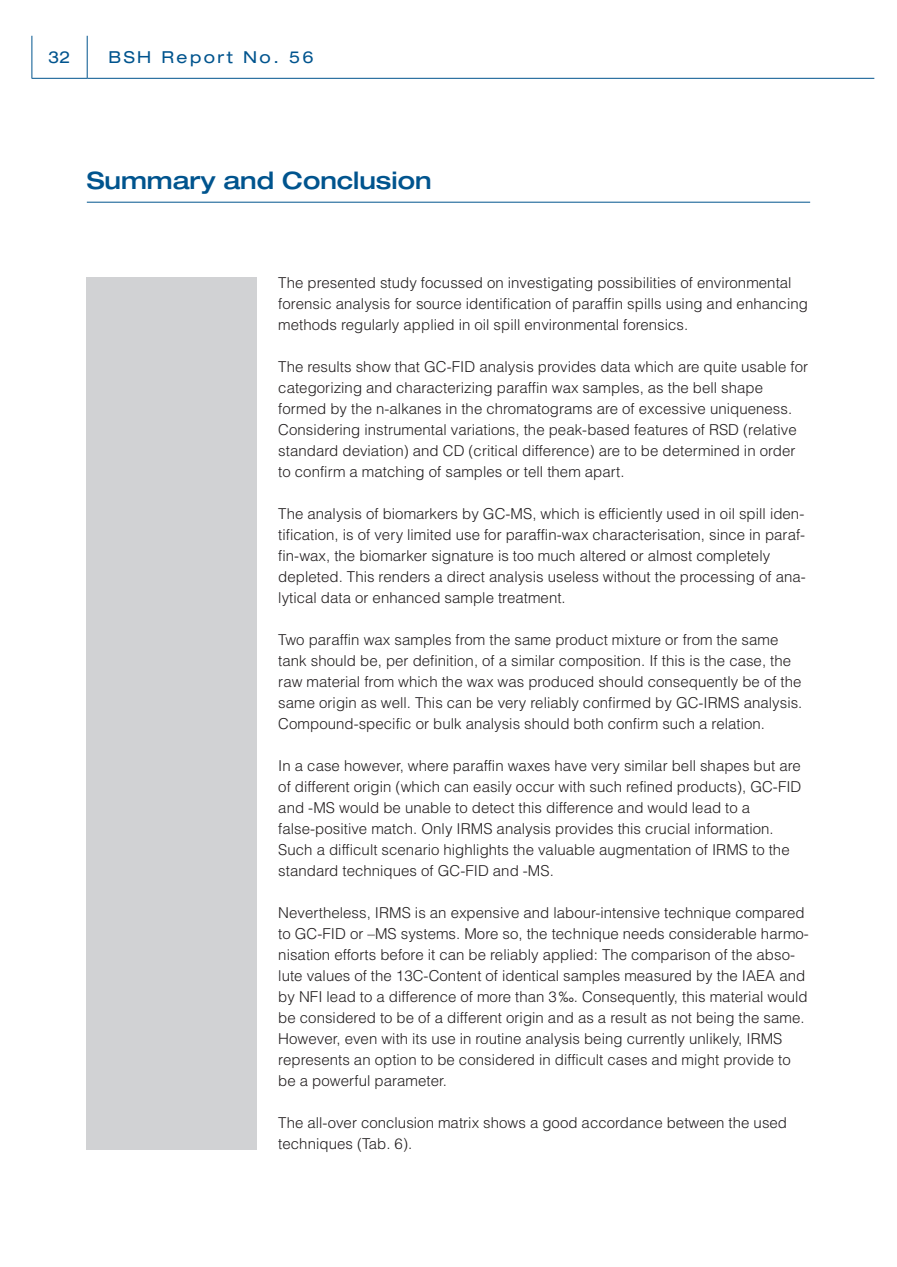
<style>
.page{position:relative;width:897px;height:1267px;background:#fff}
.page>*{position:absolute;margin:0;border:0;box-sizing:border-box;transform-origin:0 0}
.t1{font:500 expanded 24px "Helvetica Neue LT Pro";color:#00548e}
.t2{font:expanded 16.5px "Helvetica Neue LT Pro";letter-spacing:.15em;color:#00548e}
.t3{font:300 15px/21px "Helvetica LT Std";letter-spacing:.005em;color:#231f20}
</style>
<div class="page">
<hr style="left:31px;top:36px;width:1px;height:42px;background:#00548e">
<hr style="left:87px;top:36px;width:1px;height:42px;background:#00548e">
<hr style="left:31px;top:78px;width:56px;height:1px;background:#00548e">
<hr style="left:87px;top:78px;width:787px;height:1px;background:#00548e">
<div style="left:87px;top:277px;width:170px;height:872px;background:#d1d2d4"></div>
<hr style="left:87px;top:202px;width:723px;height:1px;background:#00548e">
<p class="t2" style="left:48px;top:46px;width:24px">32</p>
<p class="t2" style="left:108px;top:46px;width:207px">BSH Report No. 56</p>
<h1 class="t1" style="left:87px;top:165px;width:346px">Summary and Conclusion</h1>
<p class="t3" style="left:278px;top:272px;width:531px">The presented study focussed on investigating possibilities of environmental forensic analysis for source identification of paraffin spills using and enhancing methods regularly applied in oil spill environmental forensics.</p>
<p class="t3" style="left:278px;top:356px;width:531px">The results show that GC-FID analysis provides data which are quite usable for categorizing and characterizing paraffin wax samples, as the bell shape formed by the n-alkanes in the chromatograms are of excessive uniqueness.<br>Considering instrumental variations, the peak-based features of RSD (relative standard deviation) and CD (critical difference) are to be determined in order to confirm a matching of samples or tell them apart.</p>
<p class="t3" style="left:278px;top:503px;width:529px">The analysis of biomarkers by GC-MS, which is efficiently used in oil spill iden&shy;tification, is of very limited use for paraffin-wax characterisation, since in paraf&shy;fin-wax, the biomarker signature is too much altered or almost completely depleted. This renders a direct analysis useless without the processing of ana&shy;lytical data or enhanced sample treatment.</p>
<p class="t3" style="left:278px;top:629px;width:525px">Two paraffin wax samples from the same product mixture or from the same tank should be, per definition, of a similar composition. If this is the case, the raw material from which the wax was produced should consequently be of the same origin as well. This can be very reliably confirmed by GC-IRMS analysis.<br>Compound-specific or bulk analysis should both confirm such a relation.</p>
<p class="t3" style="left:278px;top:755px;width:524px">In a case however, where paraffin waxes have very similar bell shapes but are of different origin (which can easily occur with such refined products), GC-FID and -MS would be unable to detect this difference and would lead to a false-positive match. Only IRMS analysis provides this crucial information.<br>Such a difficult scenario highlights the valuable augmentation of IRMS to the standard techniques of GC-FID and -MS.</p>
<p class="t3" style="left:278px;top:902px;width:532px">Nevertheless, IRMS is an expensive and labour-intensive technique compared to GC-FID or –MS systems. More so, the technique needs considerable harmo&shy;nisation efforts before it can be reliably applied: The comparison of the abso&shy;lute values of the 13C-Content of identical samples measured by the IAEA and by NFI lead to a difference of more than 3‰. Consequently, this material would be considered to be of a different origin and as a result as not being the same.<br>However, even with its use in routine analysis being currently unlikely, IRMS represents an option to be considered in difficult cases and might provide to be a powerful parameter.</p>
<p class="t3" style="left:278px;top:1112px;width:510px">The all-over conclusion matrix shows a good accordance between the used techniques (Tab. 6).</p>
</div>
